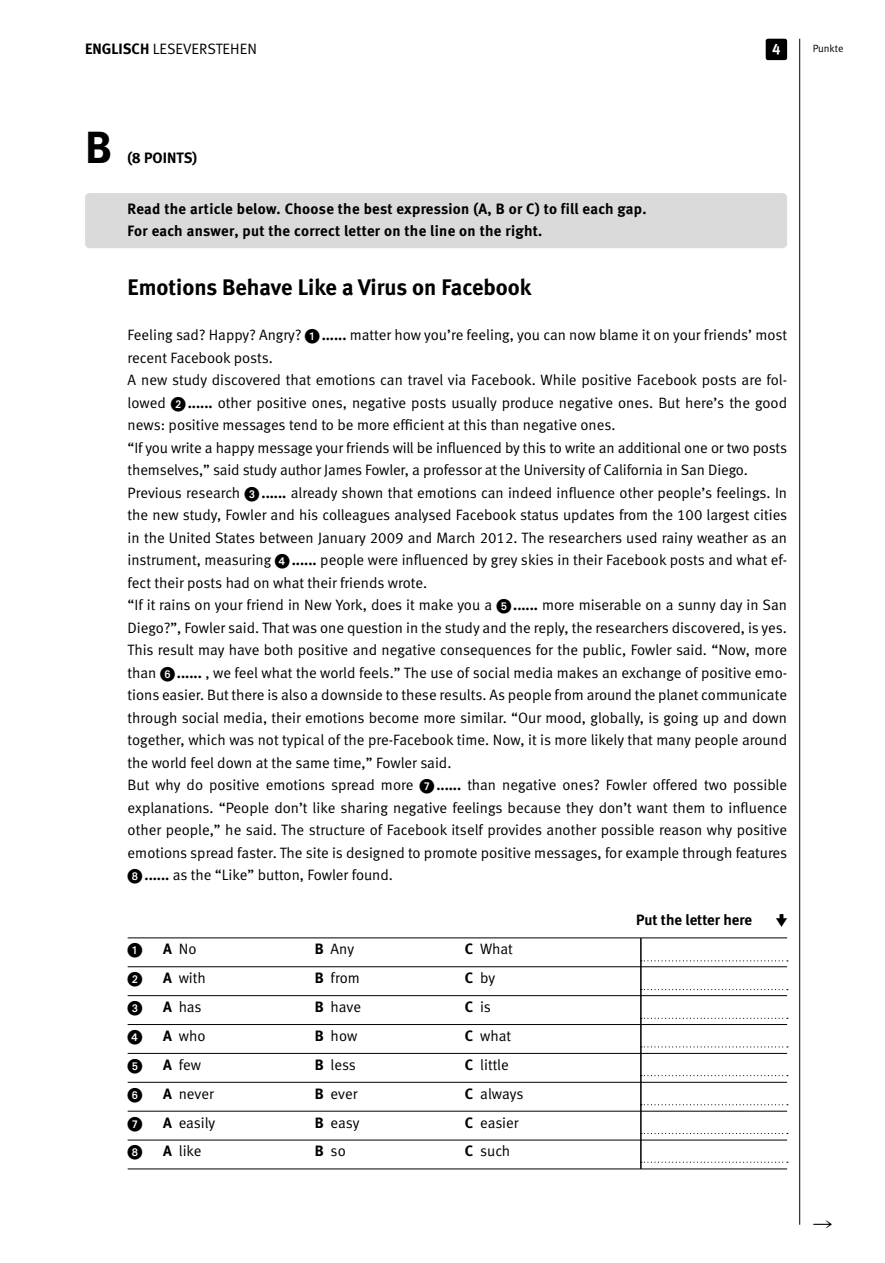
<style>
.page{position:relative;width:885px;height:1263px;background:#fff}
.page>*{position:absolute;margin:0;border:0;box-sizing:border-box;transform-origin:0 0}
.Titel_03{font:45px "Meta Bold LF";color:#000}
.Titel_03-2{font:22.5px "Meta Bold LF";color:#000}
.t1{font:19.5px "European Pi Four";color:#000}
.Grundtext{font:15px/22.5px "Meta Normal LF";letter-spacing:-.005em;color:#000;text-align:justify}
.Titel_03-3{font:15px/22.5px "Meta Bold LF";letter-spacing:.02em;color:#000}
.Grundtext-2{font:700 15px "Meta";color:#000}
.Grundtext-3{font:15px "European Pi One";color:#000}
.t2{font:15px "Meta Bold LF";color:#fff}
.Titel_03-4{font:10.5px "Meta Normal LF";letter-spacing:-.005em;color:#000}
.s1{font-family:"Meta Bold LF"}
.s2{font-family:"European Pi One"}
</style>
<div class="page">
<div style="left:765px;top:39px;width:22px;height:21px;background:#000;border-radius:2px"></div>
<hr style="left:799px;top:39px;width:1px;height:1186px;background:#000">
<hr style="left:640px;top:938px;width:1px;height:231px;background:#000">
<svg style="left:640px;top:960px;width:147px;height:1px"></svg>
<svg style="left:640px;top:1104px;width:147px;height:1px"></svg>
<svg style="left:640px;top:989px;width:147px;height:1px"></svg>
<svg style="left:640px;top:1133px;width:147px;height:1px"></svg>
<svg style="left:640px;top:1018px;width:147px;height:1px"></svg>
<svg style="left:640px;top:1162px;width:147px;height:1px"></svg>
<svg style="left:640px;top:1046px;width:147px;height:1px"></svg>
<svg style="left:640px;top:1075px;width:147px;height:1px"></svg>
<div style="left:85px;top:193px;width:702px;height:55px;background:#dadada;border-radius:4px"></div>
<hr style="left:128px;top:938px;width:659px;height:1px;background:#000">
<hr style="left:128px;top:966px;width:659px;height:1px;background:#000">
<hr style="left:128px;top:995px;width:659px;height:1px;background:#000">
<hr style="left:128px;top:1024px;width:659px;height:1px;background:#000">
<hr style="left:128px;top:1053px;width:659px;height:1px;background:#000">
<hr style="left:128px;top:1082px;width:659px;height:1px;background:#000">
<hr style="left:128px;top:1111px;width:659px;height:1px;background:#000">
<hr style="left:128px;top:1140px;width:659px;height:1px;background:#000">
<hr style="left:128px;top:1169px;width:659px;height:1px;background:#000">
<svg style="left:776px;top:914px;width:11px;height:13px"></svg>
<p class="Grundtext" style="left:85px;top:38px;width:173px"><span class="s1">ENGLISCH</span> LESEVERSTEHEN</p>
<p class="t2" style="left:772px;top:40px;width:10px">4</p>
<p class="Titel_03-4" style="left:812px;top:43px;width:32px">Punkte</p>
<p class="Titel_03" style="left:85px;top:120px;width:28px">B</p>
<p class="Titel_03-3" style="left:128px;top:146px;width:71px">(8 POINTS)</p>
<p class="Titel_03-3" style="left:128px;top:197px;width:520px">Read the article below. Choose the best expression (A, B or C) to fill each gap.<br>For each answer, put the correct letter on the line on the right.</p>
<p class="Titel_03-2" style="left:128px;top:274px;width:405px">Emotions Behave Like a Virus on Facebook</p>
<p class="Grundtext" style="left:128px;top:324px;width:661px">Feeling sad? Happy? Angry? <span class="s2">1</span> <span class="s1">......</span> matter how you’re feeling, you can now blame it on your friends’ most recent Facebook posts.</p>
<p class="Grundtext" style="left:128px;top:369px;width:661px">A new study discovered that emotions can travel via Facebook. While positive Facebook posts are fol&shy;lowed <span class="s2">2</span> <span class="s1">......</span> other positive ones, negative posts usually produce negative ones. But here’s the good news: positive messages tend to be more efficient at this than negative ones.</p>
<p class="Grundtext" style="left:128px;top:436px;width:661px">“If you write a happy message your friends will be influenced by this to write an additional one or two posts themselves,” said study author James Fowler, a professor at the University of California in San Diego.</p>
<p class="Grundtext" style="left:128px;top:481px;width:661px">Previous research <span class="s2">3</span> <span class="s1">......</span> already shown that emotions can indeed influence other people’s feelings. In the new study, Fowler and his colleagues analysed Facebook status updates from the 100 largest cities in the United States between January 2009 and March 2012. The researchers used rainy weather as an instrument, measuring <span class="s2">4</span> <span class="s1">......</span> people were influenced by grey skies in their Facebook posts and what ef&shy;fect their posts had on what their friends wrote.</p>
<p class="Grundtext" style="left:128px;top:594px;width:661px">“If it rains on your friend in New York, does it make you a <span class="s2">5</span> <span class="s1">......</span> more miserable on a sunny day in San<br>Diego?”, Fowler said. That was one question in the study and the reply, the researchers discovered, is yes.</p>
<p class="Grundtext" style="left:128px;top:639px;width:661px">This result may have both positive and negative consequences for the public, Fowler said. “Now, more than <span class="s2">6</span> <span class="s1">......</span> , we feel what the world feels.” The use of social media makes an exchange of positive emo&shy;tions easier. But there is also a downside to these results. As people from around the planet communicate through social media, their emotions become more similar. “Our mood, globally, is going up and down together, which was not typical of the pre-Facebook time. Now, it is more likely that many people around the world feel down at the same time,” Fowler said.</p>
<p class="Grundtext" style="left:128px;top:774px;width:661px">But why do positive emotions spread more <span class="s2">7</span> <span class="s1">......</span> than negative ones? Fowler offered two possible explanations. “People don’t like sharing negative feelings because they don’t want them to influence other people,” he said. The structure of Facebook itself provides another possible reason why positive emotions spread faster. The site is designed to promote positive messages, for example through features <span class="s2">8</span> <span class="s1">......</span> as the “Like” button, Fowler found.</p>
<p class="Grundtext-2" style="left:636px;top:911px;width:117px">Put the letter here</p>
<p class="Grundtext-3" style="left:128px;top:942px;width:16px">1</p>
<p class="Grundtext" style="left:163px;top:937px;width:35px"><span class="s1">A</span> No</p>
<p class="Grundtext" style="left:315px;top:937px;width:41px"><span class="s1">B</span> Any</p>
<p class="Grundtext" style="left:465px;top:937px;width:50px"><span class="s1">C</span> What</p>
<p class="Grundtext-3" style="left:128px;top:971px;width:16px">2</p>
<p class="Grundtext" style="left:163px;top:966px;width:44px"><span class="s1">A</span> with</p>
<p class="Grundtext" style="left:315px;top:966px;width:47px"><span class="s1">B</span> from</p>
<p class="Grundtext" style="left:465px;top:966px;width:32px"><span class="s1">C</span> by</p>
<p class="Grundtext-3" style="left:128px;top:1000px;width:16px">3</p>
<p class="Grundtext" style="left:163px;top:995px;width:40px"><span class="s1">A</span> has</p>
<p class="Grundtext" style="left:315px;top:995px;width:48px"><span class="s1">B</span> have</p>
<p class="Grundtext" style="left:465px;top:995px;width:28px"><span class="s1">C</span> is</p>
<p class="Grundtext-3" style="left:128px;top:1029px;width:16px">4</p>
<p class="Grundtext" style="left:163px;top:1024px;width:44px"><span class="s1">A</span> who</p>
<p class="Grundtext" style="left:315px;top:1024px;width:44px"><span class="s1">B</span> how</p>
<p class="Grundtext" style="left:465px;top:1024px;width:48px"><span class="s1">C</span> what</p>
<p class="Grundtext-3" style="left:128px;top:1057px;width:16px">5</p>
<p class="Grundtext" style="left:163px;top:1053px;width:39px"><span class="s1">A</span> few</p>
<p class="Grundtext" style="left:315px;top:1053px;width:43px"><span class="s1">B</span> less</p>
<p class="Grundtext" style="left:465px;top:1053px;width:45px"><span class="s1">C</span> little</p>
<p class="Grundtext-3" style="left:128px;top:1086px;width:16px">6</p>
<p class="Grundtext" style="left:163px;top:1082px;width:52px"><span class="s1">A</span> never</p>
<p class="Grundtext" style="left:315px;top:1082px;width:44px"><span class="s1">B</span> ever</p>
<p class="Grundtext" style="left:465px;top:1082px;width:60px"><span class="s1">C</span> always</p>
<p class="Grundtext-3" style="left:128px;top:1115px;width:16px">7</p>
<p class="Grundtext" style="left:163px;top:1111px;width:54px"><span class="s1">A</span> easily</p>
<p class="Grundtext" style="left:315px;top:1111px;width:46px"><span class="s1">B</span> easy</p>
<p class="Grundtext" style="left:465px;top:1111px;width:55px"><span class="s1">C</span> easier</p>
<p class="Grundtext-3" style="left:128px;top:1144px;width:16px">8</p>
<p class="Grundtext" style="left:163px;top:1140px;width:40px"><span class="s1">A</span> like</p>
<p class="Grundtext" style="left:315px;top:1140px;width:33px"><span class="s1">B</span> so</p>
<p class="Grundtext" style="left:465px;top:1140px;width:47px"><span class="s1">C</span> such</p>
<p class="t1" style="left:813px;top:1213px;width:21px">R</p>
</div>
